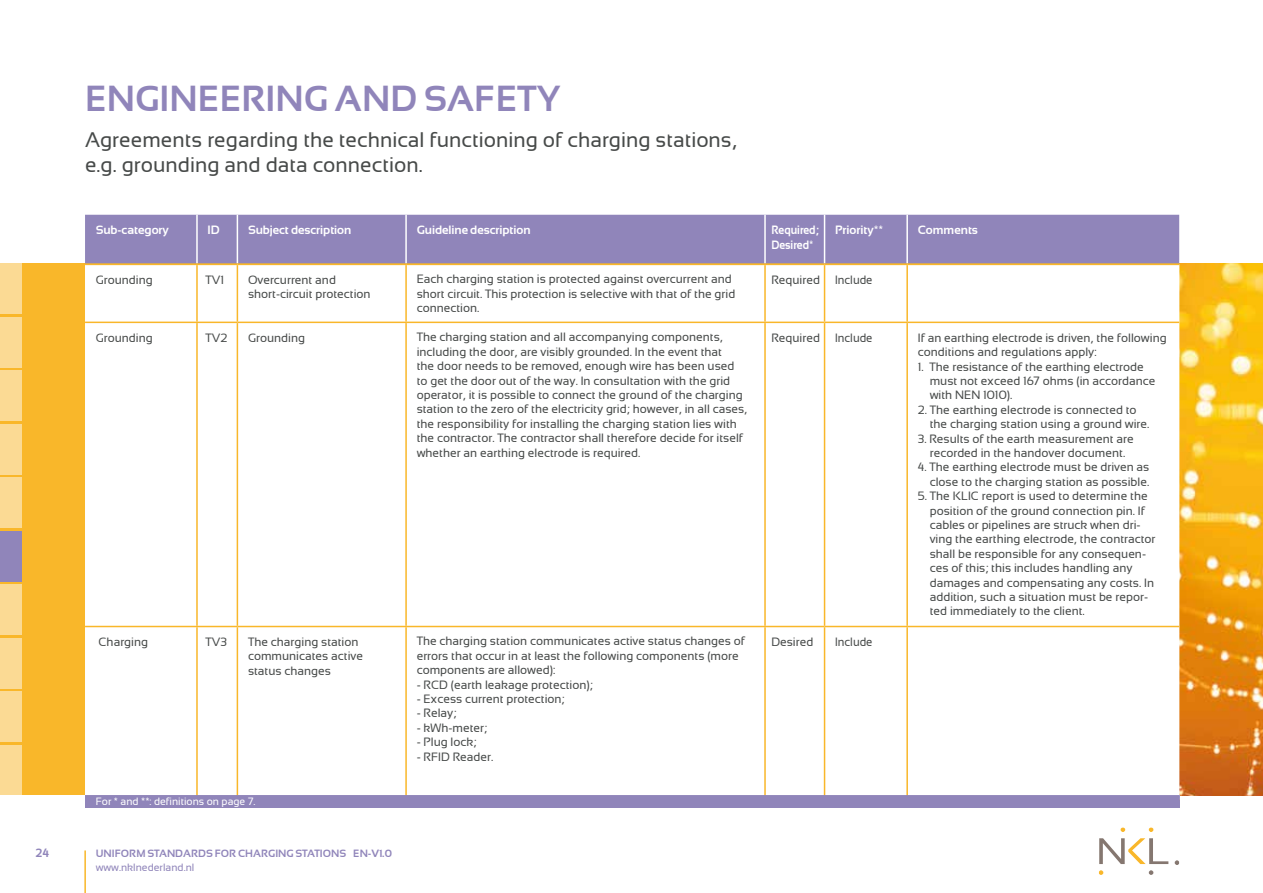
<style>
.page{position:relative;width:1263px;height:893px;background:#fff}
.page>*{position:absolute;margin:0;border:0;box-sizing:border-box;transform-origin:0 0}
.t1{font:700 36px "Sansation";color:#9085ba}
.t2{font:21px/25.2px "Sansation";color:#474a49}
.t3{font:12px/14.4px "Sansation";color:#474a49}
.t4{font:700 12px "Sansation";color:#fff}
.t5{font:12px "Sansation";color:#474a49;scale:.95 1}
.t6{font:700 12px/14.4px "Sansation";color:#fff;scale:.9 1}
.t7{font:700 12px "Sansation";color:#9085ba}
.t8{font:700 10.5px "Sansation";color:#9085ba}
.t9{font:10.5px "Sansation";color:#fff}
.t10{font:10.5px "Sansation";color:#9085ba}
</style>
<div class="page">
<div style="left:0;top:264px;width:1263px;height:531px;background:#f9b72a"></div>
<svg style="left:1099px;top:838px;width:69px;height:26px"></svg>
<svg style="left:1175px;top:860px;width:4px;height:5px"></svg>
<svg style="left:1149px;top:870px;width:4px;height:5px"></svg>
<svg style="left:1149px;top:827px;width:4px;height:5px"></svg>
<svg style="left:1120px;top:827px;width:5px;height:5px"></svg>
<svg style="left:1099px;top:870px;width:4px;height:5px"></svg>
<hr style="left:84px;top:850px;width:2px;height:43px;background:#f9b72a">
<div style="left:0;top:317px;width:21px;height:50px;background:#fbda94"></div>
<div style="left:0;top:371px;width:21px;height:50px;background:#fbda94"></div>
<div style="left:0;top:424px;width:21px;height:50px;background:#fbda94"></div>
<div style="left:0;top:478px;width:21px;height:50px;background:#fbda94"></div>
<div style="left:0;top:585px;width:21px;height:50px;background:#fbda94"></div>
<div style="left:0;top:692px;width:21px;height:50px;background:#fbda94"></div>
<div style="left:0;top:638px;width:21px;height:50px;background:#fbda94"></div>
<div style="left:0;top:745px;width:21px;height:50px;background:#fbda94"></div>
<img style="left:1179px;top:264px;width:84px;height:531px">
<div style="left:0;top:264px;width:21px;height:50px;background:#fbda94"></div>
<div style="left:85px;top:215px;width:1094px;height:49px;background:#9085ba"></div>
<hr style="left:196px;top:215px;width:2px;height:49px;background:#fff">
<hr style="left:237px;top:215px;width:1px;height:49px;background:#fff">
<hr style="left:405px;top:215px;width:2px;height:49px;background:#fff">
<hr style="left:764px;top:215px;width:2px;height:49px;background:#fff">
<hr style="left:824px;top:215px;width:1px;height:49px;background:#fff">
<hr style="left:906px;top:215px;width:2px;height:49px;background:#fff">
<div style="left:85px;top:265px;width:1094px;height:530px;background:#fff"></div>
<hr style="left:196px;top:265px;width:2px;height:57px;background:#f9b72a">
<hr style="left:237px;top:265px;width:1px;height:57px;background:#f9b72a">
<hr style="left:405px;top:265px;width:2px;height:57px;background:#f9b72a">
<hr style="left:764px;top:265px;width:2px;height:57px;background:#f9b72a">
<hr style="left:824px;top:265px;width:1px;height:57px;background:#f9b72a">
<hr style="left:906px;top:265px;width:2px;height:57px;background:#f9b72a">
<hr style="left:85px;top:322px;width:112px;height:1px;background:#f9b72a">
<hr style="left:197px;top:322px;width:40px;height:1px;background:#f9b72a">
<hr style="left:196px;top:323px;width:2px;height:303px;background:#f9b72a">
<hr style="left:237px;top:322px;width:169px;height:1px;background:#f9b72a">
<hr style="left:237px;top:323px;width:1px;height:303px;background:#f9b72a">
<hr style="left:406px;top:322px;width:359px;height:1px;background:#f9b72a">
<hr style="left:405px;top:323px;width:2px;height:303px;background:#f9b72a">
<hr style="left:765px;top:322px;width:59px;height:1px;background:#f9b72a">
<hr style="left:764px;top:323px;width:2px;height:303px;background:#f9b72a">
<hr style="left:824px;top:322px;width:83px;height:1px;background:#f9b72a">
<hr style="left:824px;top:323px;width:1px;height:303px;background:#f9b72a">
<hr style="left:907px;top:322px;width:272px;height:1px;background:#f9b72a">
<hr style="left:906px;top:323px;width:2px;height:303px;background:#f9b72a">
<hr style="left:85px;top:626px;width:112px;height:1px;background:#f9b72a">
<hr style="left:197px;top:626px;width:40px;height:1px;background:#f9b72a">
<hr style="left:196px;top:627px;width:2px;height:172px;background:#f9b72a">
<hr style="left:237px;top:626px;width:169px;height:1px;background:#f9b72a">
<hr style="left:237px;top:627px;width:1px;height:172px;background:#f9b72a">
<hr style="left:406px;top:626px;width:359px;height:1px;background:#f9b72a">
<hr style="left:405px;top:627px;width:2px;height:172px;background:#f9b72a">
<hr style="left:765px;top:626px;width:59px;height:1px;background:#f9b72a">
<hr style="left:764px;top:627px;width:2px;height:172px;background:#f9b72a">
<hr style="left:824px;top:626px;width:83px;height:1px;background:#f9b72a">
<hr style="left:824px;top:627px;width:1px;height:172px;background:#f9b72a">
<hr style="left:907px;top:626px;width:272px;height:1px;background:#f9b72a">
<hr style="left:906px;top:627px;width:2px;height:172px;background:#f9b72a">
<div style="left:0;top:531px;width:21px;height:50px;background:#9085ba"></div>
<div style="left:85px;top:795px;width:1094px;height:13px;background:#9085ba"></div>
<h1 class="t1" style="left:85px;top:78px;width:476px">ENGINEERING AND SAFETY</h1>
<h2 class="t2" style="left:85px;top:127px;width:654px">Agreements regarding the technical functioning of charging stations, e.g. grounding and data connection.</h2>
<p class="t4" style="left:96px;top:223px;width:75px">Sub-category</p>
<p class="t4" style="left:208px;top:223px;width:14px">ID</p>
<p class="t4" style="left:248px;top:223px;width:105px">Subject description</p>
<p class="t4" style="left:417px;top:223px;width:116px">Guideline description</p>
<p class="t6" style="left:771px;top:223px;width:54px">Required;<br>Desired*</p>
<p class="t4" style="left:835px;top:223px;width:50px">Priority**</p>
<p class="t4" style="left:918px;top:223px;width:62px">Comments</p>
<p class="t3" style="left:96px;top:272px;width:59px">Grounding</p>
<p class="t3" style="left:205px;top:272px;width:20px">TV1</p>
<p class="t3" style="left:248px;top:272px;width:124px">Overcurrent and short-circuit protection</p>
<p class="t3" style="left:417px;top:272px;width:320px">Each charging station is protected against overcurrent and short circuit. This protection is selective with that of the grid connection.</p>
<p class="t3" style="left:771px;top:272px;width:50px">Required</p>
<p class="t5" style="left:835px;top:273px;width:41px">Include</p>
<p class="t3" style="left:96px;top:330px;width:59px">Grounding</p>
<p class="t3" style="left:205px;top:330px;width:23px">TV2</p>
<p class="t3" style="left:248px;top:330px;width:59px">Grounding</p>
<p class="t3" style="left:417px;top:330px;width:332px">The charging station and all accompanying components, including the door, are visibly grounded. In the event that<br>the door needs to be removed, enough wire has been used to get the door out of the way. In consultation with the grid operator, it is possible to connect the ground of the charging station to the zero of the electricity grid; however, in all cases, the responsibility for installing the charging station lies with the contractor. The contractor shall therefore decide for itself whether an earthing electrode is required.</p>
<p class="t3" style="left:771px;top:330px;width:50px">Required</p>
<p class="t5" style="left:835px;top:331px;width:41px">Include</p>
<p class="t3" style="left:918px;top:330px;width:250px">If an earthing electrode is driven, the following conditions and regulations apply:</p>
<p class="t3" style="left:930px;top:359px;width:227px;text-indent:-12px">1. The resistance of the earthing electrode must not exceed 167 ohms (in accordance with NEN 1010).</p>
<p class="t3" style="left:930px;top:402px;width:221px;text-indent:-12px">2. The earthing electrode is connected to the charging station using a ground wire.</p>
<p class="t3" style="left:918px;top:431px;width:217px;text-align:center">3. Results of the earth measurement are recorded in the handover document.</p>
<p class="t3" style="left:918px;top:460px;width:233px;text-align:right">4. The earthing electrode must be driven as close to the charging station as possible.</p>
<p class="t3" style="left:930px;top:489px;width:227px;text-indent:-12px">5. The KLIC report is used to determine the position of the ground connection pin. If cables or pipelines are struck when dri&shy;ving the earthing electrode, the contractor shall be responsible for any consequen&shy;ces of this; this includes handling any damages and compensating any costs. In addition, such a situation must be repor&shy;ted immediately to the client.</p>
<p class="t3" style="left:99px;top:634px;width:51px">Charging</p>
<p class="t3" style="left:205px;top:634px;width:23px">TV3</p>
<p class="t3" style="left:248px;top:634px;width:117px">The charging station communicates active status changes</p>
<p class="t3" style="left:417px;top:634px;width:330px">The charging station communicates active status changes of errors that occur in at least the following components (more components are allowed): –</p>
<p class="t3" style="left:417px;top:677px;width:178px">- RCD (earth leakage protection);</p>
<p class="t3" style="left:417px;top:692px;width:150px">- Excess current protection;</p>
<p class="t3" style="left:417px;top:706px;width:41px">- Relay;</p>
<p class="t3" style="left:417px;top:720px;width:72px">- kWh-meter;</p>
<p class="t3" style="left:417px;top:735px;width:61px">- Plug lock;</p>
<p class="t3" style="left:417px;top:749px;width:78px">- RFID Reader.</p>
<p class="t9" style="left:96px;top:795px;width:161px">For * and **: definitions on page 7.</p>
<p class="t7" style="left:36px;top:846px;width:15px">24</p>
<p class="t8" style="left:96px;top:847px;width:298px">UNIFORM STANDARDS FOR CHARGING STATIONS – EN-V1.0</p>
<p class="t10" style="left:96px;top:861px;width:100px">www.nklnederland.nl</p>
<p class="t3" style="left:771px;top:634px;width:43px">Desired</p>
<p class="t5" style="left:835px;top:635px;width:41px">Include</p>
</div>
